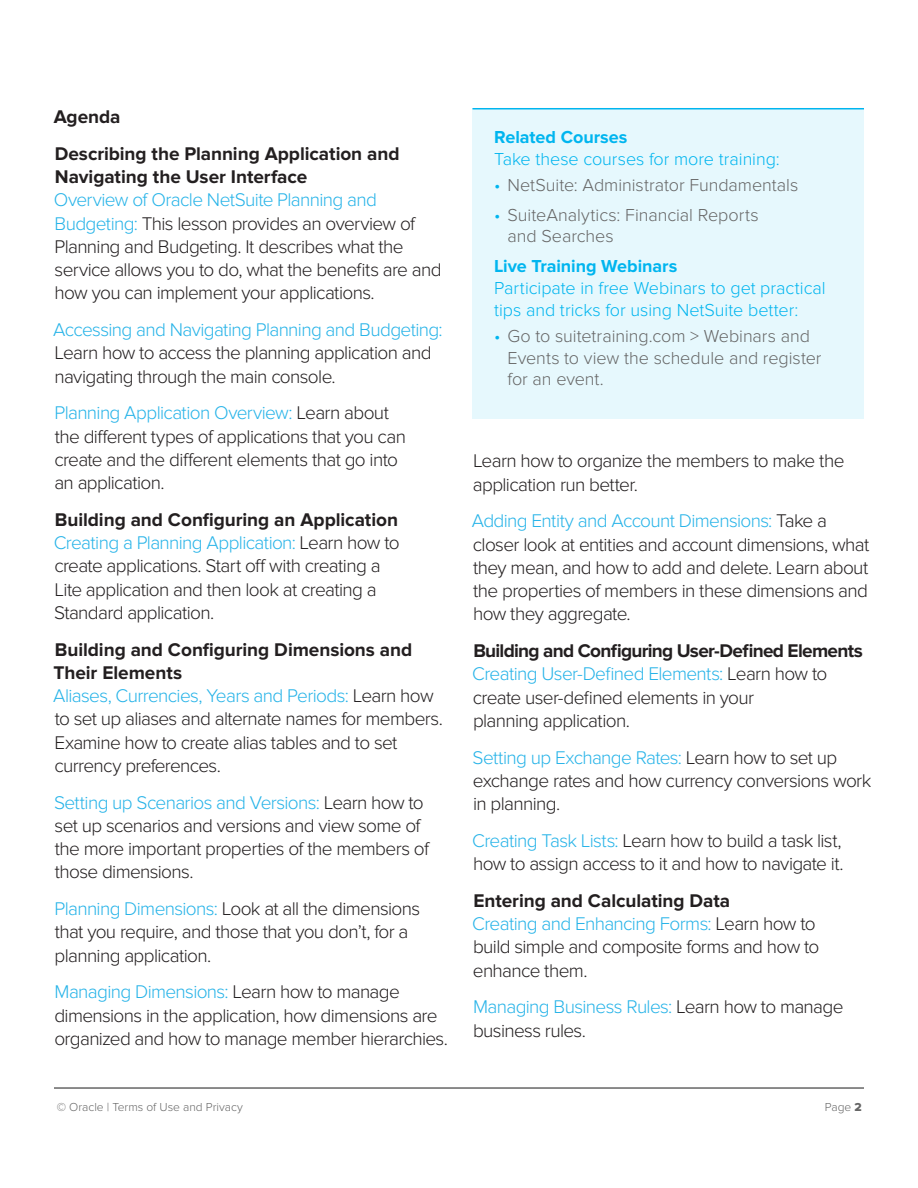
<style>
.page{position:relative;width:918px;height:1188px;background:#fff}
.page>*{position:absolute;margin:0;border:0;box-sizing:border-box;transform-origin:0 0}
.Main_Body_2016{font:300 19.05px/23.2px "Proxima Nova";letter-spacing:-.035em;color:#231f20}
.H2_Main_Body_Header{font:300 19.05px/23.2px "Proxima Nova";letter-spacing:-.035em;color:#231f20}
.H2_Main_Body_Header-2{font:700 19.05px/23.2px "Proxima Nova";letter-spacing:-.005em;color:#231f20}
.H2_Main_Body_Header-3{font:700 19.05px "Proxima Nova";letter-spacing:-.04em;color:#231f20}
.t1{font:300 18px/21.6px "Proxima Nova";letter-spacing:-.005em;color:#666}
.H3_sidebar_blue_head{font:300 18px/22px "Proxima Nova";letter-spacing:-.005em;color:#00b5ef}
.t2{font:300 12px "Proxima Nova";color:#666}
.s1{color:#26b3e8}
.s2{font-weight:700}
.s3{color:#00b5ef}
.s4{font-family:"Proxima Nova Extrabld";font-weight:400}
</style>
<div class="page">
<hr style="left:54px;top:1087px;width:810px;height:2px;background:#666">
<div style="left:472px;top:108px;width:392px;height:310px;background:#e6f8fd"></div>
<hr style="left:472px;top:108px;width:392px;height:1px;background:#00b5ef">
<p class="H2_Main_Body_Header-2" style="left:54px;top:106px;width:68px">Agenda</p>
<p class="H2_Main_Body_Header-2" style="left:55px;top:142px;width:346px">Describing the Planning Application and<br>Navigating the User Interface</p>
<p class="H2_Main_Body_Header" style="left:54px;top:189px;width:389px"><span class="s1">Overview of Oracle NetSuite Planning and Budgeting:</span> This lesson provides an overview of Planning and Budgeting. It describes what the service allows you to do, what the benefits are and how you can implement your applications.</p>
<p class="Main_Body_2016" style="left:53px;top:318px;width:391px"><span class="s1">Accessing and Navigating Planning and Budgeting:<br></span>Learn how to access the planning application and navigating through the main console.</p>
<p class="Main_Body_2016" style="left:54px;top:402px;width:353px"><span class="s1">Planning Application Overview:</span> Learn about the different types of applications that you can create and the different elements that go into an application.</p>
<p class="H2_Main_Body_Header-2" style="left:55px;top:508px;width:345px">Building and Configuring an Application</p>
<p class="Main_Body_2016" style="left:54px;top:531px;width:347px"><span class="s1">Creating a Planning Application:</span> Learn how to create applications. Start off with creating a Lite application and then look at creating a Standard application.</p>
<p class="H2_Main_Body_Header-2" style="left:54px;top:638px;width:360px">Building and Configuring Dimensions and<br>Their Elements</p>
<p class="Main_Body_2016" style="left:53px;top:684px;width:391px"><span class="s1">Aliases, Currencies, Years and Periods:</span> Learn how to set up aliases and alternate names for members.<br>Examine how to create alias tables and to set currency preferences.</p>
<p class="Main_Body_2016" style="left:54px;top:791px;width:377px"><span class="s1">Setting up Scenarios and Versions:</span> Learn how to set up scenarios and versions and view some of the more important properties of the members of those dimensions.</p>
<p class="Main_Body_2016" style="left:55px;top:897px;width:367px"><span class="s1">Planning Dimensions:</span> Look at all the dimensions that you require, and those that you don’t, for a planning application.</p>
<p class="Main_Body_2016" style="left:54px;top:981px;width:395px"><span class="s1">Managing Dimensions:</span> Learn how to manage dimensions in the application, how dimensions are organized and how to manage member hierarchies.</p>
<p class="t2" style="left:57px;top:1100px;width:188px">© Oracle | Terms of Use and Privacy</p>
<p class="H3_sidebar_blue_head" style="left:494px;top:126px;width:287px;line-height:22.5px"><span class="s2">Related Courses<br></span>Take these courses for more training:</p>
<p class="t1" style="left:494px;top:175px;width:306px"><span class="s3">•</span> NetSuite: Administrator Fundamentals</p>
<p class="t1" style="left:508px;top:204px;width:253px;text-indent:-14px"><span class="s3">•</span> SuiteAnalytics: Financial Reports and Searches</p>
<p class="H3_sidebar_blue_head" style="left:494px;top:255px;width:333px"><span class="s2">Live Training Webinars<br></span>Participate in free Webinars to get practical tips and tricks for using NetSuite better:</p>
<p class="t1" style="left:508px;top:326px;width:316px;text-indent:-14px"><span class="s3">•</span> Go to suitetraining.com &gt; Webinars and<br>Events to view the schedule and register for an event.</p>
<p class="Main_Body_2016" style="left:473px;top:450px;width:373px">Learn how to organize the members to make the application run better.</p>
<p class="Main_Body_2016" style="left:472px;top:510px;width:399px"><span class="s1">Adding Entity and Account Dimensions:</span> Take a closer look at entities and account dimensions, what they mean, and how to add and delete. Learn about the properties of members in these dimensions and how they aggregate.</p>
<p class="H2_Main_Body_Header-3" style="left:473px;top:640px;width:391px">Building and Configuring User-Defined Elements</p>
<p class="Main_Body_2016" style="left:472px;top:663px;width:357px"><span class="s1">Creating User-Defined Elements:</span> Learn how to create user-defined elements in your<br>planning application.</p>
<p class="Main_Body_2016" style="left:473px;top:746px;width:400px"><span class="s1">Setting up Exchange Rates:</span> Learn how to set up exchange rates and how currency conversions work in planning.</p>
<p class="Main_Body_2016" style="left:472px;top:829px;width:373px"><span class="s1">Creating Task Lists:</span> Learn how to build a task list, how to assign access to it and how to navigate it.</p>
<p class="H2_Main_Body_Header-2" style="left:473px;top:889px;width:258px">Entering and Calculating Data</p>
<p class="Main_Body_2016" style="left:472px;top:912px;width:349px"><span class="s1">Creating and Enhancing Forms:</span> Learn how to build simple and composite forms and how to enhance them.</p>
<p class="Main_Body_2016" style="left:473px;top:996px;width:372px"><span class="s1">Managing Business Rules:</span> Learn how to manage business rules.</p>
<p class="t2" style="left:825px;top:1100px;width:38px">Page <span class="s4">2</span></p>
</div>
